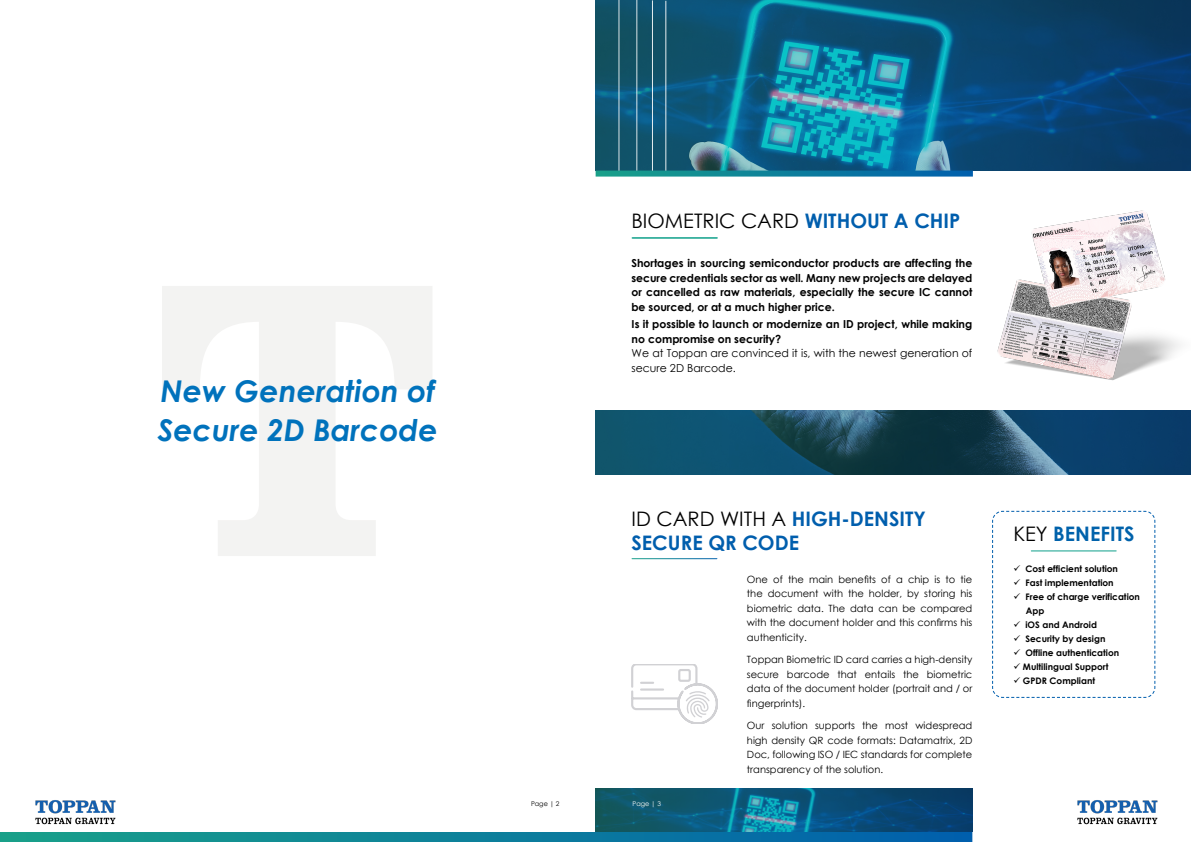
<style>
.page{position:relative;width:1191px;height:842px;background:#fff}
.page>*{position:absolute;margin:0;border:0;box-sizing:border-box;transform-origin:0 0}
.t1{font:italic 700 30px/39px "Century Gothic";color:#0072bc}
.t2{font:700 20px/24px "Century Gothic";color:#005ead}
.t3{font:20px "Century Gothic";color:#000}
.t4{font:700 20px "Century Gothic";color:#0062ab}
.t5{font:700 11px/14.5px "Century Gothic";color:#000}
.t6{font:11px/14.5px "Century Gothic";color:#000}
.t7{font:10px/14.5px "Century Gothic";color:#000;text-align:justify}
.t8{font:700 9px/14px "Century Gothic";color:#000}
.t9{font:6.5px "Century Gothic";color:#000}
.t10{font:6.5px "Century Gothic";color:#fefefe}
.s1{font-weight:700;color:#005ead}
.s2{font-weight:400;color:#000}
</style>
<div class="page">
<svg style="left:162px;top:286px;width:270px;height:270px"></svg>
<svg style="left:5px;top:832px;width:962px;height:10px"></svg>
<img style="left:35px;top:800px;width:80px;height:25px">
<svg style="left:595px;top:0;width:596px;height:474px"></svg>
<div style="left:596px;top:171px;width:595px;height:238px;background:#fff"></div>
<hr style="left:618px;top:0;width:1px;height:176px;background:#fff">
<hr style="left:636px;top:0;width:1px;height:180px;background:#fff">
<hr style="left:652px;top:0;width:1px;height:181px;background:#fff">
<hr style="left:665px;top:1px;width:1px;height:181px;background:#fff">
<svg style="left:598px;top:171px;width:372px;height:6px"></svg>
<img style="left:997px;top:210px;width:183px;height:171px">
<svg style="left:992px;top:510px;width:163px;height:188px"></svg>
<hr style="left:1031px;top:550px;width:85px;height:1px;background:#0fa08a">
<svg style="left:631px;top:664px;width:86px;height:59px"></svg>
<svg style="left:595px;top:789px;width:377px;height:43px"></svg>
<hr style="left:632px;top:237px;width:85px;height:1px;background:#0fa08a">
<img style="left:1077px;top:800px;width:80px;height:25px">
<h1 class="t1" style="left:158px;top:370px;width:281px">New Generation of<br>Secure 2D Barcode</h1>
<p class="t9" style="left:531px;top:799px;width:30px">Page | 2</p>
<h2 class="t3" style="left:631px;top:207px;width:330px">BIOMETRIC CARD <span class="s1">WITHOUT A CHIP</span></h2>
<p class="t5" style="left:631px;top:255px;width:342px;text-align:justify">Shortages in sourcing semiconductor products are affecting the secure credentials sector as well. Many new projects are delayed or cancelled as raw materials, especially the secure IC cannot be sourced, or at a much higher price.</p>
<p class="t5" style="left:631px;top:317px;width:342px">Is it possible to launch or modernize an ID project, while making no compromise on security?</p>
<p class="t6" style="left:631px;top:346px;width:342px">We at Toppan are convinced it is, with the newest generation of secure 2D Barcode.</p>
<h2 class="t2" style="left:631px;top:506px;width:296px"><span class="s2">ID CARD WITH A</span> HIGH-DENSITY<br>SECURE QR CODE</h2>
<p class="t7" style="left:747px;top:571px;width:227px">One of the main benefits of a chip is to tie the document with the holder, by storing his biometric data. The data can be compared with the document holder and this confirms his authenticity.</p>
<p class="t7" style="left:747px;top:652px;width:227px">Toppan Biometric ID card carries a high-density secure barcode that entails the biometric data of the document holder (portrait and / or fingerprints).</p>
<p class="t7" style="left:747px;top:718px;width:227px">Our solution supports the most widespread high density QR code formats: Datamatrix, 2D Doc, following ISO / IEC standards for complete transparency of the solution.</p>
<p class="t10" style="left:632px;top:799px;width:30px">Page | 3</p>
<h2 class="t4" style="left:1013px;top:519px;width:123px"><span class="s2">KEY</span> BENEFITS</h2>
<p class="t8" style="left:1013px;top:561px;width:106px">✓ Cost efficient solution</p>
<p class="t8" style="left:1013px;top:575px;width:102px">✓ Fast implementation</p>
<p class="t8" style="left:1026px;top:589px;width:115px;text-indent:-13px">✓ Free of charge verification<br>App</p>
<p class="t8" style="left:1013px;top:617px;width:85px">✓ iOS and Android</p>
<p class="t8" style="left:1013px;top:631px;width:94px">✓ Security by design</p>
<p class="t8" style="left:1013px;top:645px;width:107px">✓ Offline authentication</p>
<p class="t8" style="left:1013px;top:659px;width:97px">✓ Multilingual Support</p>
<p class="t8" style="left:1013px;top:673px;width:83px">✓ GPDR Compliant</p>
</div>
